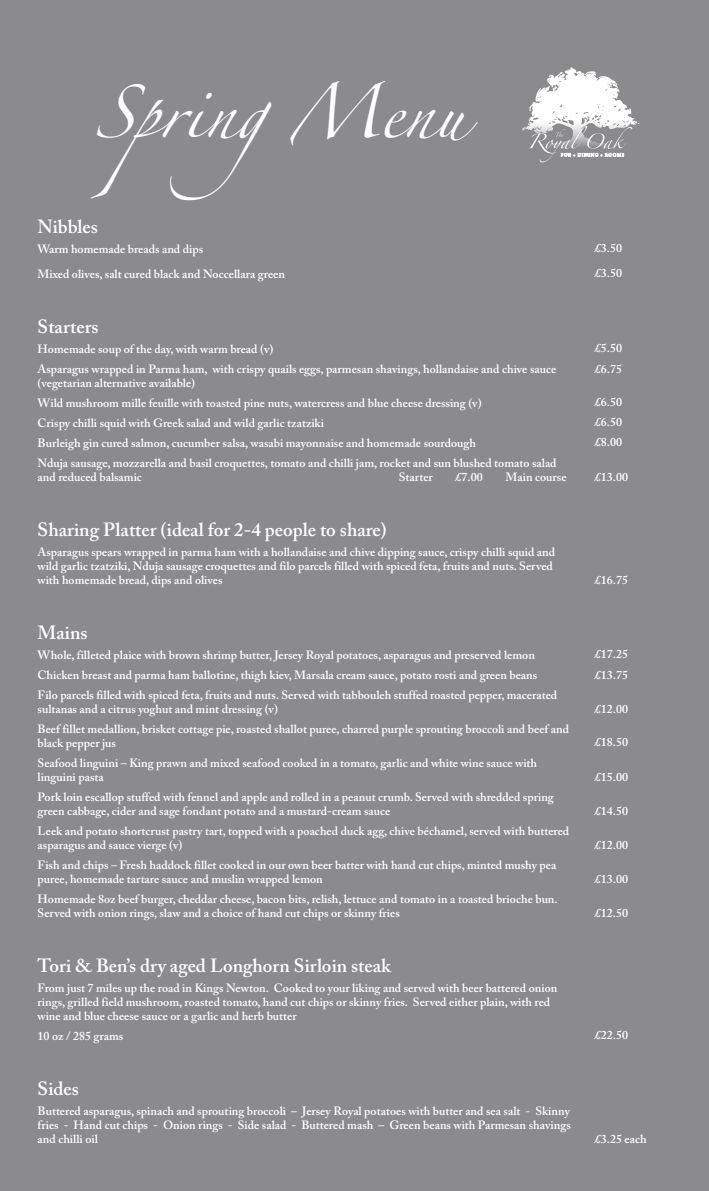
<style>
.page{position:relative;width:709px;height:1191px;background:#8b8a8d}
.page>*{position:absolute;margin:0;border:0;box-sizing:border-box;transform-origin:0 0}
.t1{font:48px "Zapfino";color:#fff}
.t2{font:600 19px "Adobe Caslon Pro";color:#fff}
.t3{font:600 12px/20px "Adobe Caslon Pro";color:#fff}
</style>
<div class="page">
<svg style="left:547px;top:68px;width:24px;height:23px"></svg>
<svg style="left:529px;top:126px;width:103px;height:36px"></svg>
<h1 class="t1" style="left:94px;top:92px;width:373px">SpringMenu</h1>
<h2 class="t2" style="left:38px;top:215px;width:62px">Nibbles</h2>
<p class="t3" style="left:38px;top:236px;width:249px;line-height:25px">Warm homemade breads and dips<br>Mixed olives, salt cured black and Noccellara green</p>
<h2 class="t2" style="left:38px;top:315px;width:62px">Starters</h2>
<p class="t3" style="left:38px;top:338px;width:520px">Homemade soup of the day, with warm bread (v)<br>Asparagus wrapped in Parma ham, with crispy quails eggs, parmesan shavings, hollandaise and chive sauce</p>
<p class="t3" style="left:38px;top:372px;width:520px">(vegetarian alternative available)<br>Wild mushroom mille feuille with toasted pine nuts, watercress and blue cheese dressing (v)<br>Crispy chilli squid with Greek salad and wild garlic tzatziki<br>Burleigh gin cured salmon, cucumber salsa, wasabi mayonnaise and homemade sourdough<br>Nduja sausage, mozzarella and basil croquettes, tomato and chilli jam, rocket and sun blushed tomato salad</p>
<p class="t3" style="left:38px;top:466px;width:106px">and reduced balsamic</p>
<p class="t3" style="left:399px;top:466px;width:36px">Starter</p>
<p class="t3" style="left:455px;top:466px;width:29px">£7.00</p>
<p class="t3" style="left:505px;top:466px;width:63px">Main course</p>
<h2 class="t2" style="left:38px;top:518px;width:351px">Sharing Platter (ideal for 2-4 people to share)</h2>
<p class="t3" style="left:38px;top:544px;width:519px;line-height:14px">Asparagus spears wrapped in parma ham with a hollandaise and chive dipping sauce, crispy chilli squid and wild garlic tzatziki, Nduja sausage croquettes and filo parcels filled with spiced feta, fruits and nuts. Served with homemade bread, dips and olives</p>
<h2 class="t2" style="left:38px;top:621px;width:51px">Mains</h2>
<p class="t3" style="left:38px;top:644px;width:521px">Whole, filleted plaice with brown shrimp butter, Jersey Royal potatoes, asparagus and preserved lemon<br>Chicken breast and parma ham ballotine, thigh kiev, Marsala cream sauce, potato rosti and green beans<br>Filo parcels filled with spiced feta, fruits and nuts. Served with tabbouleh stuffed roasted pepper, macerated</p>
<p class="t3" style="left:38px;top:698px;width:533px">sultanas and a citrus yoghut and mint dressing (v)<br>Beef fillet medallion, brisket cottage pie, roasted shallot puree, charred purple sprouting broccoli and beef and</p>
<p class="t3" style="left:38px;top:732px;width:501px">black pepper jus<br>Seafood linguini – King prawn and mixed seafood cooked in a tomato, garlic and white wine sauce with</p>
<p class="t3" style="left:38px;top:766px;width:518px">linguini pasta<br>Pork loin escallop stuffed with fennel and apple and rolled in a peanut crumb. Served with shredded spring</p>
<p class="t3" style="left:38px;top:800px;width:533px">green cabbage, cider and sage fondant potato and a mustard-cream sauce<br>Leek and potato shortcrust pastry tart, topped with a poached duck agg, chive béchamel, served with buttered</p>
<p class="t3" style="left:38px;top:834px;width:520px">asparagus and sauce vierge (v)<br>Fish and chips – Fresh haddock fillet cooked in our own beer batter with hand cut chips, minted mushy pea</p>
<p class="t3" style="left:38px;top:868px;width:521px">puree, homemade tartare sauce and muslin wrapped lemon<br>Homemade 8oz beef burger, cheddar cheese, bacon bits, relish, lettuce and tomato in a toasted brioche bun.</p>
<p class="t3" style="left:38px;top:902px;width:364px">Served with onion rings, slaw and a choice of hand cut chips or skinny fries</p>
<h2 class="t2" style="left:38px;top:954px;width:355px">Tori &amp; Ben’s dry aged Longhorn Sirloin steak</h2>
<p class="t3" style="left:38px;top:980px;width:521px;line-height:14px">From just 7 miles up the road in Kings Newton. Cooked to your liking and served with beer battered onion rings, grilled field mushroom, roasted tomato, hand cut chips or skinny fries. Served either plain, with red wine and blue cheese sauce or a garlic and herb butter</p>
<p class="t3" style="left:38px;top:1025px;width:87px">10 oz / 285 grams</p>
<h2 class="t2" style="left:38px;top:1077px;width:43px">Sides</h2>
<p class="t3" style="left:38px;top:1103px;width:534px;line-height:14px;text-align:justify">Buttered asparagus, spinach and sprouting broccoli – Jersey Royal potatoes with butter and sea salt - Skinny fries - Hand cut chips - Onion rings - Side salad - Buttered mash – Green beans with Parmesan shavings and chilli oil</p>
<p class="t3" style="left:595px;top:235px;width:29px;line-height:25px">£3.50 £3.50</p>
<p class="t3" style="left:595px;top:337px;width:29px;line-height:21px">£5.50 £6.75</p>
<p class="t3" style="left:595px;top:392px;width:29px;text-align:justify">£6.50 £6.50 £8.00</p>
<p class="t3" style="left:595px;top:466px;width:35px">£13.00</p>
<p class="t3" style="left:595px;top:569px;width:35px">£16.75</p>
<p class="t3" style="left:595px;top:643px;width:35px;line-height:21px">£17.25 £13.75</p>
<p class="t3" style="left:595px;top:699px;width:35px">£12.00</p>
<p class="t3" style="left:595px;top:732px;width:35px">£18.50</p>
<p class="t3" style="left:595px;top:767px;width:35px">£15.00</p>
<p class="t3" style="left:595px;top:801px;width:35px">£14.50</p>
<p class="t3" style="left:595px;top:835px;width:35px">£12.00</p>
<p class="t3" style="left:595px;top:869px;width:35px">£13.00</p>
<p class="t3" style="left:595px;top:903px;width:35px">£12.50</p>
<p class="t3" style="left:595px;top:1025px;width:35px">£22.50</p>
<p class="t3" style="left:595px;top:1128px;width:53px">£3.25 each</p>
</div>
